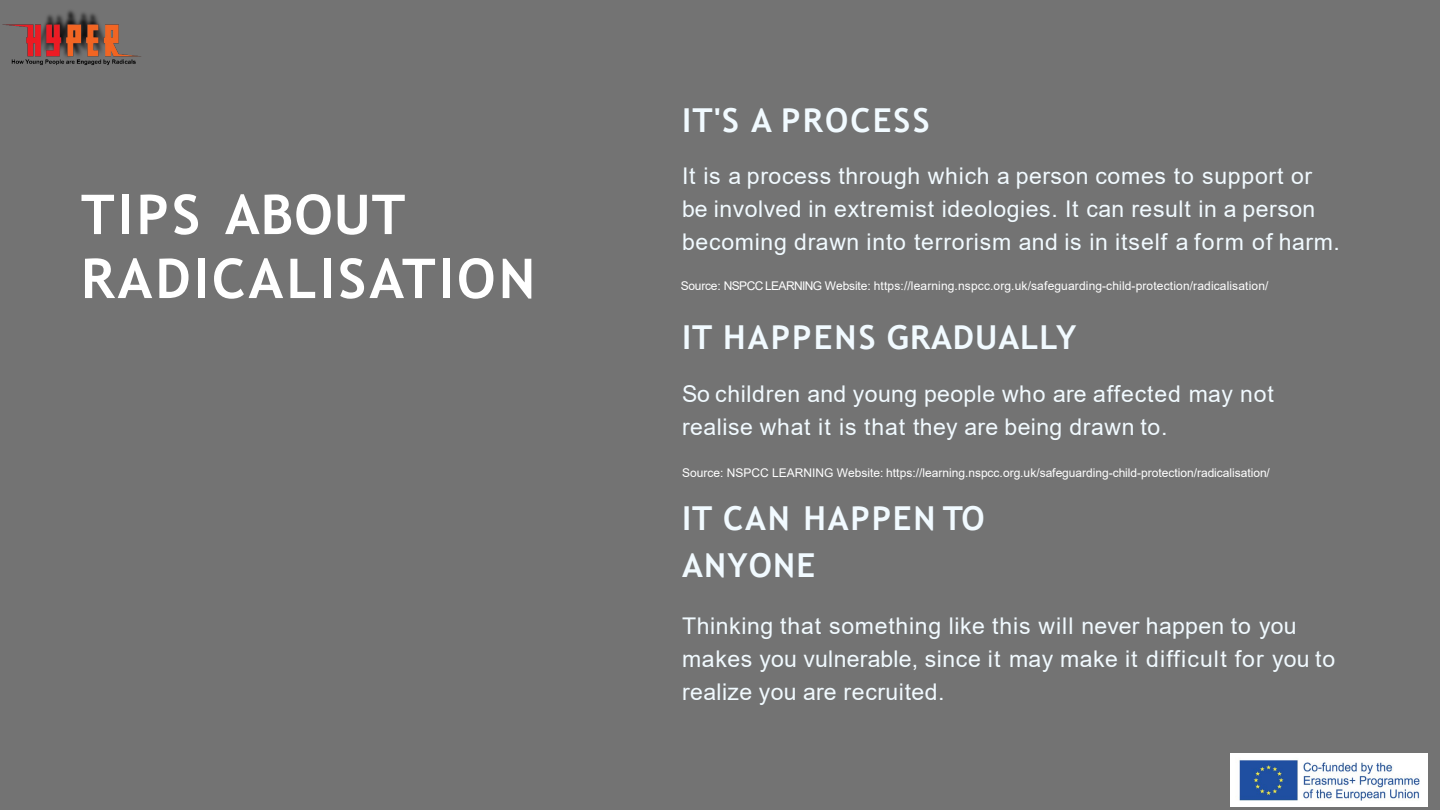
<style>
.page{position:relative;width:1440px;height:810px;background:#737373}
.page>*{position:absolute;margin:0;border:0;box-sizing:border-box;transform-origin:0 0}
.t1{font:700 55px "Trebuchet MS";letter-spacing:.055em;color:#fff}
.t2{font:700 55px "Trebuchet MS";letter-spacing:.015em;color:#fff}
.t3{font:700 33px/47.2px "Trebuchet MS";letter-spacing:.055em;color:#f1faff}
.t4{font:700 33px "Trebuchet MS";letter-spacing:.03em;color:#f1faff}
.t5{font:23px/33.1px "Arial";letter-spacing:.025em;color:#f1faff}
.t6{font:12px "Arial";letter-spacing:.005em;color:#fff}
</style>
<div class="page">
<img style="left:2px;top:10px;width:139px;height:55px">
<img style="left:1230px;top:753px;width:198px;height:54px">
<p class="t2" style="left:81px;top:180px;width:326px">TIPS ABOUT</p>
<p class="t1" style="left:81px;top:244px;width:456px">RADICALISATION</p>
<h2 class="t3" style="left:682px;top:96px;width:249px">IT'S A PROCESS</h2>
<p class="t5" style="left:682px;top:159px;width:659px">It is a process through which a person comes to support or be involved in extremist ideologies. It can result in a person becoming drawn into terrorism and is in itself a form of harm.</p>
<p class="t6" style="left:681px;top:277px;width:589px">Source: NSPCC LEARNING Website: https://learning.nspcc.org.uk/safeguarding-child-protection/radicalisation/</p>
<p class="t4" style="left:682px;top:317px;width:396px">IT HAPPENS GRADUALLY</p>
<p class="t5" style="left:682px;top:377px;width:593px">So children and young people who are affected may not realise what it is that they are being drawn to.</p>
<p class="t6" style="left:682px;top:464px;width:589px">Source: NSPCC LEARNING Website: https://learning.nspcc.org.uk/safeguarding-child-protection/radicalisation/</p>
<p class="t3" style="left:682px;top:495px;width:304px">IT CAN HAPPEN TO<br>ANYONE</p>
<p class="t5" style="left:682px;top:609px;width:655px">Thinking that something like this will never happen to you makes you vulnerable, since it may make it difficult for you to realize you are recruited.</p>
</div>
